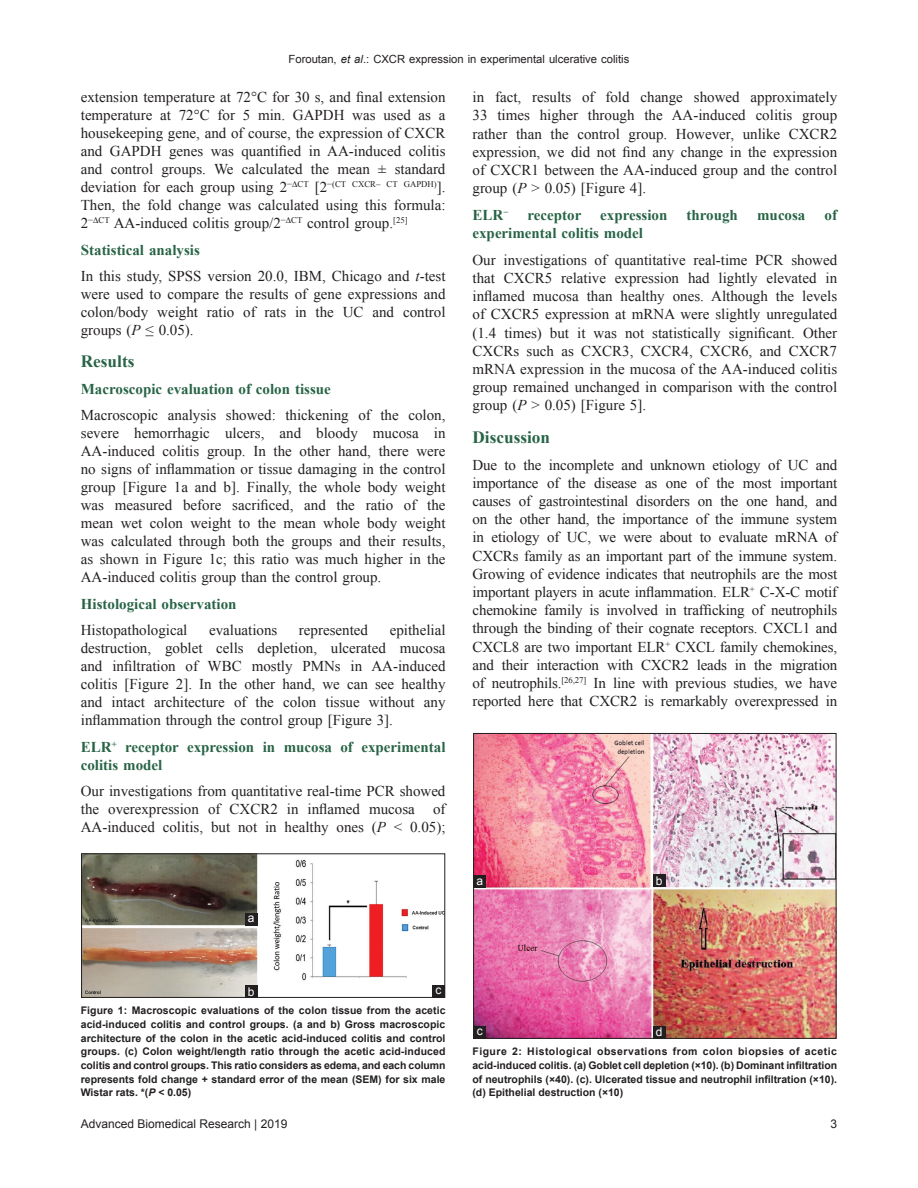
<style>
.page{position:relative;width:918px;height:1188px;background:#fff}
.page>*{position:absolute;margin:0;border:0;box-sizing:border-box;transform-origin:0 0}
.t1{font:700 17.25px "Times New Roman";color:#286446}
.TX{font:15px/18px "Times New Roman";color:#231f20;text-align:justify}
.t2{font:700 15px/18px "Times New Roman";color:#286446}
.t3{font:12px "Arial";color:#231f20}
.LABEL{font:12px "Arial";color:#fff}
.t4{font:11.25px "Arial";color:#231f20}
.FGC{font:700 10.5px/13.6px "Arial";color:#231f20;text-align:justify}
.s1{font-style:italic}
</style>
<div class="page">
<img style="left:475px;top:735px;width:359px;height:302px">
<div style="left:473px;top:733px;width:363px;height:306px;border:1px solid #231f20"></div>
<div style="left:653px;top:1026px;width:13px;height:13px;background:#231f20"></div>
<div style="left:473px;top:1026px;width:13px;height:13px;background:#231f20"></div>
<div style="left:653px;top:875px;width:13px;height:12px;background:#231f20"></div>
<div style="left:473px;top:875px;width:13px;height:13px;background:#231f20"></div>
<img style="left:83px;top:856px;width:360px;height:140px">
<div style="left:81px;top:854px;width:364px;height:144px;border:1px solid #231f20"></div>
<div style="left:432px;top:985px;width:13px;height:13px;background:#231f20"></div>
<div style="left:245px;top:985px;width:12px;height:13px;background:#231f20"></div>
<div style="left:245px;top:913px;width:12px;height:13px;background:#231f20"></div>
<p class="t4" style="left:289px;top:51px;width:342px">Foroutan, <span class="s1">et al</span>.: CXCR expression in experimental ulcerative colitis</p>
<p class="TX" style="left:81px;top:88px;width:366px">extension temperature at 72°C for 30 s, and final extension temperature at 72°C for 5 min. GAPDH was used as a housekeeping gene, and of course, the expression of CXCR and GAPDH genes was quantified in AA‑induced colitis and control groups. We calculated the mean ± standard deviation for each group using 2<sup>−</sup> <sup>CT</sup> [2<sup>−(CT</sup> <sup>CXCR–</sup> <sup>CT</sup> <sup>GAPDH)</sup>].<br>Then, the fold change was calculated using this formula:<br>2<sup>−</sup> <sup>CT</sup> AA‑induced colitis group/2<sup>−</sup> <sup>CT</sup> control group.<sup>[25]</sup></p>
<h2 class="t2" style="left:81px;top:240px;width:121px">Statistical analysis</h2>
<p class="TX" style="left:81px;top:267px;width:366px">In this study, SPSS version 20.0, IBM, Chicago and <span class="s1">t</span>‑test were used to compare the results of gene expressions and colon/body weight ratio of rats in the UC and control groups (<span class="s1">P</span> ≤ 0.05).</p>
<h1 class="t1" style="left:81px;top:349px;width:55px">Results</h1>
<h2 class="t2" style="left:81px;top:379px;width:252px">Macroscopic evaluation of colon tissue</h2>
<p class="TX" style="left:81px;top:406px;width:366px">Macroscopic analysis showed: thickening of the colon, severe hemorrhagic ulcers, and bloody mucosa in AA‑induced colitis group. In the other hand, there were no signs of inflammation or tissue damaging in the control group [Figure 1a and b]. Finally, the whole body weight was measured before sacrificed, and the ratio of the mean wet colon weight to the mean whole body weight was calculated through both the groups and their results, as shown in Figure 1c; this ratio was much higher in the AA‑induced colitis group than the control group.</p>
<h2 class="t2" style="left:81px;top:594px;width:157px">Histological observation</h2>
<p class="TX" style="left:81px;top:621px;width:108px">Histopathological</p>
<p class="TX" style="left:209px;top:621px;width:70px">evaluations</p>
<p class="TX" style="left:299px;top:621px;width:71px">represented</p>
<p class="TX" style="left:81px;top:621px;width:366px;text-indent:309px">epithelial destruction, goblet cells depletion, ulcerated mucosa and infiltration of WBC mostly PMNs in AA‑induced colitis [Figure 2]. In the other hand, we can see healthy and intact architecture of the colon tissue without any inflammation through the control group [Figure 3].</p>
<h2 class="t2" style="left:81px;top:737px;width:366px">ELR<sup>+</sup> receptor expression in mucosa of experimental colitis model</h2>
<p class="TX" style="left:81px;top:782px;width:366px">Our investigations from quantitative real‑time PCR showed the overexpression of CXCR2 in inflamed mucosa of AA-induced colitis, but not in healthy ones (<span class="s1">P</span> &lt; 0.05);</p>
<p class="LABEL" style="left:248px;top:910px;width:8px">a</p>
<p class="TX" style="left:472px;top:88px;width:366px">in fact, results of fold change showed approximately 33 times higher through the AA‑induced colitis group rather than the control group. However, unlike CXCR2 expression, we did not find any change in the expression of CXCR1 between the AA‑induced group and the control group (<span class="s1">P</span> &gt; 0.05) [Figure 4].</p>
<h2 class="t2" style="left:472px;top:206px;width:37px">ELR<sup>−</sup></h2>
<h2 class="t2" style="left:527px;top:206px;width:55px">receptor</h2>
<h2 class="t2" style="left:600px;top:206px;width:69px">expression</h2>
<h2 class="t2" style="left:687px;top:206px;width:53px">through</h2>
<h2 class="t2" style="left:757px;top:206px;width:50px">mucosa</h2>
<h2 class="t2" style="left:825px;top:206px;width:14px">of</h2>
<h2 class="t2" style="left:472px;top:224px;width:172px">experimental colitis model</h2>
<p class="TX" style="left:472px;top:250px;width:366px">Our investigations of quantitative real‑time PCR showed that CXCR5 relative expression had lightly elevated in inflamed mucosa than healthy ones. Although the levels of CXCR5 expression at mRNA were slightly unregulated (1.4 times) but it was not statistically significant. Other CXCRs such as CXCR3, CXCR4, CXCR6, and CXCR7 mRNA expression in the mucosa of the AA‑induced colitis group remained unchanged in comparison with the control group (<span class="s1">P</span> &gt; 0.05) [Figure 5].</p>
<h1 class="t1" style="left:472px;top:425px;width:79px">Discussion</h1>
<p class="TX" style="left:472px;top:455px;width:366px">Due to the incomplete and unknown etiology of UC and importance of the disease as one of the most important causes of gastrointestinal disorders on the one hand, and on the other hand, the importance of the immune system in etiology of UC, we were about to evaluate mRNA of CXCRs family as an important part of the immune system.<br>Growing of evidence indicates that neutrophils are the most important players in acute inflammation. ELR<sup>+</sup> C‑X‑C motif chemokine family is involved in trafficking of neutrophils through the binding of their cognate receptors. CXCL1 and CXCL8 are two important ELR<sup>+</sup> CXCL family chemokines, and their interaction with CXCR2 leads in the migration of neutrophils.<sup>[26,27]</sup> In line with previous studies, we have reported here that CXCR2 is remarkably overexpressed in</p>
<p class="LABEL" style="left:476px;top:872px;width:8px">a</p>
<p class="LABEL" style="left:656px;top:873px;width:8px">b</p>
<p class="LABEL" style="left:248px;top:983px;width:8px">b</p>
<p class="LABEL" style="left:436px;top:982px;width:7px">c</p>
<p class="FGC" style="left:81px;top:1004px;width:366px">Figure 1: Macroscopic evaluations of the colon tissue from the acetic acid‑induced colitis and control groups. (a and b) Gross macroscopic architecture of the colon in the acetic acid‑induced colitis and control groups. (c) Colon weight/length ratio through the acetic acid‑induced colitis and control groups. This ratio considers as edema, and each column represents fold change + standard error of the mean (SEM) for six male Wistar rats. *(<span class="s1">P</span> &lt; 0.05)</p>
<p class="LABEL" style="left:477px;top:1023px;width:7px">c</p>
<p class="LABEL" style="left:656px;top:1024px;width:8px">d</p>
<p class="FGC" style="left:472px;top:1045px;width:366px">Figure 2: Histological observations from colon biopsies of acetic acid‑induced colitis. (a) Goblet cell depletion (×10). (b) Dominant infiltration of neutrophils (×40). (c). Ulcerated tissue and neutrophil infiltration (×10). (d) Epithelial destruction (×10)</p>
<p class="t3" style="left:81px;top:1116px;width:208px">Advanced Biomedical Research | 2019</p>
<p class="t3" style="left:830px;top:1116px;width:8px">3</p>
</div>
